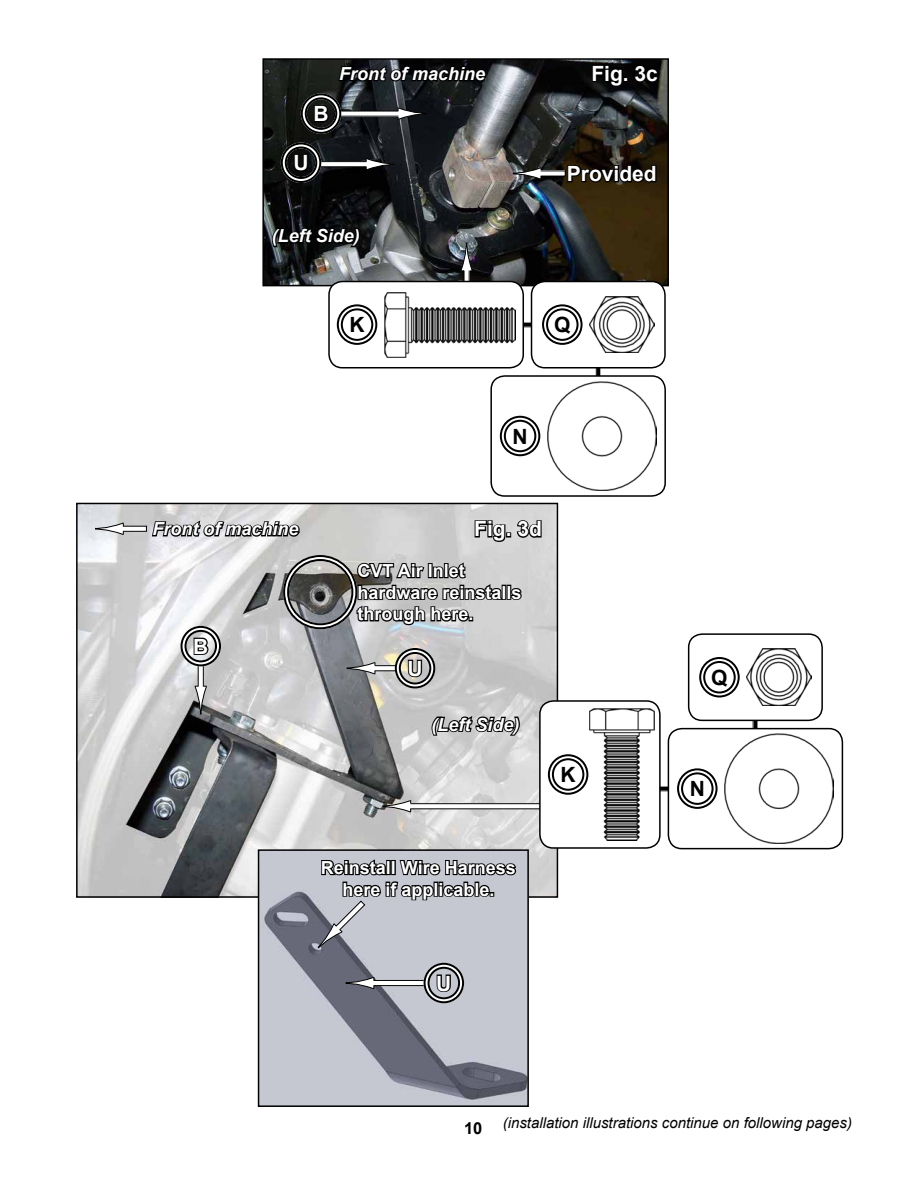
<style>
.page{position:relative;width:918px;height:1188px;background:#fff}
.page>*{position:absolute;margin:0;border:0;box-sizing:border-box;transform-origin:0 0}
.t1{font:700 21px "Arial";color:#fff}
.t2{font:700 21px "Arial";color:#000}
.t3{font:700 18px/21.6px "Arial";color:#fff}
.t4{font:italic 700 18px "Arial";color:#fff}
.t5{font:700 16.5px "Arial";color:#000}
.t6{font:italic 15px "Arial";color:#000}
</style>
<div class="page">
<img style="left:265px;top:61px;width:401px;height:222px">
<div style="left:262px;top:58px;width:407px;height:228px;border:2px solid #000"></div>
<svg style="left:591px;top:63px;width:69px;height:25px;background:#040404"></svg>
<svg style="left:270px;top:225px;width:92px;height:23px;background:#0c0e0e"></svg>
<svg style="left:566px;top:163px;width:92px;height:22px;background:#130d05"></svg>
<div style="left:319px;top:162px;width:48px;height:5px;background:#fff"></div>
<div style="left:319px;top:161px;width:48px;height:6px;border:1px solid #000"></div>
<svg style="left:365px;top:158px;width:30px;height:13px"></svg>
<div style="left:541px;top:171px;width:24px;height:5px;background:#fff"></div>
<svg style="left:513px;top:167px;width:29px;height:13px"></svg>
<div style="left:464px;top:271px;width:5px;height:48px;background:#fff"></div>
<svg style="left:460px;top:243px;width:13px;height:29px"></svg>
<svg style="left:293px;top:153px;width:17px;height:20px"></svg>
<div style="left:281px;top:142px;width:40px;height:41px;border:6px solid #fff;border-radius:50%"></div>
<div style="left:281px;top:142px;width:40px;height:41px;border:2px solid #000101;border-radius:50%"></div>
<div style="left:285px;top:147px;width:32px;height:32px;border:2px solid #000101;border-radius:50%"></div>
<div style="left:338px;top:111px;width:60px;height:5px;background:#fff"></div>
<svg style="left:397px;top:107px;width:30px;height:13px"></svg>
<svg style="left:313px;top:104px;width:17px;height:20px"></svg>
<div style="left:301px;top:93px;width:40px;height:41px;border:6px solid #fff;border-radius:50%"></div>
<div style="left:301px;top:93px;width:40px;height:41px;border:2px solid #000101;border-radius:50%"></div>
<div style="left:305px;top:97px;width:32px;height:33px;border:2px solid #000101;border-radius:50%"></div>
<svg style="left:337px;top:63px;width:151px;height:21px;background:#0d0f10"></svg>
<div style="left:479px;top:322px;width:135px;height:5px;background:#000"></div>
<div style="left:329px;top:282px;width:194px;height:86px;background:#fff;border-radius:14px"></div>
<div style="left:328px;top:281px;width:196px;height:88px;border:2px solid #000;border-radius:14px"></div>
<img style="left:384px;top:292px;width:131px;height:65px">
<svg style="left:367px;top:315px;width:3px;height:20px"></svg>
<div style="left:337px;top:304px;width:40px;height:41px;border:6px solid #fff;border-radius:50%"></div>
<div style="left:337px;top:304px;width:40px;height:41px;border:2px solid #000101;border-radius:50%"></div>
<div style="left:341px;top:308px;width:32px;height:33px;border:2px solid #000101;border-radius:50%"></div>
<div style="left:596px;top:339px;width:5px;height:135px;background:#000"></div>
<div style="left:595px;top:339px;width:6px;height:135px;border:1px solid #fff"></div>
<div style="left:491px;top:376px;width:174px;height:120px;background:#fff;border-radius:14px"></div>
<div style="left:490px;top:375px;width:176px;height:122px;border:2px solid #000;border-radius:14px"></div>
<img style="left:547px;top:381px;width:110px;height:110px">
<div style="left:500px;top:416px;width:40px;height:40px;border:6px solid #fff;border-radius:50%"></div>
<div style="left:500px;top:416px;width:40px;height:40px;border:2px solid #000101;border-radius:50%"></div>
<div style="left:504px;top:420px;width:32px;height:32px;border:2px solid #000101;border-radius:50%"></div>
<div style="left:532px;top:282px;width:133px;height:86px;background:#fff;border-radius:14px"></div>
<div style="left:531px;top:281px;width:135px;height:88px;border:2px solid #000;border-radius:14px"></div>
<img style="left:589px;top:296px;width:65px;height:57px">
<div style="left:542px;top:304px;width:41px;height:41px;border:6px solid #fff;border-radius:50%"></div>
<div style="left:542px;top:304px;width:41px;height:41px;border:2px solid #000101;border-radius:50%"></div>
<div style="left:546px;top:308px;width:33px;height:33px;border:2px solid #000101;border-radius:50%"></div>
<img style="left:79px;top:506px;width:476px;height:389px">
<div style="left:76px;top:503px;width:482px;height:395px;border:2px solid #000101"></div>
<svg style="left:473px;top:519px;width:70px;height:25px;background:#7b7b7b"></svg>
<svg style="left:150px;top:518px;width:151px;height:21px;background:#767677"></svg>
<div style="left:123px;top:526px;width:23px;height:5px;background:#fff"></div>
<div style="left:123px;top:526px;width:24px;height:6px;border:1px solid #000"></div>
<svg style="left:95px;top:522px;width:29px;height:13px"></svg>
<div style="left:283px;top:555px;width:74px;height:74px;border:6px solid #fff;border-radius:50%"></div>
<div style="left:283px;top:555px;width:74px;height:74px;border:2px solid #000101;border-radius:50%"></div>
<div style="left:287px;top:559px;width:66px;height:66px;border:2px solid #000101;border-radius:50%"></div>
<svg style="left:355px;top:561px;width:168px;height:66px;background:#7f7f7f"></svg>
<div style="left:375px;top:666px;width:23px;height:5px;background:#fff"></div>
<div style="left:374px;top:665px;width:24px;height:6px;border:1px solid #000"></div>
<svg style="left:346px;top:662px;width:30px;height:13px"></svg>
<svg style="left:407px;top:659px;width:17px;height:20px"></svg>
<div style="left:395px;top:648px;width:40px;height:40px;border:6px solid #fff;border-radius:50%"></div>
<div style="left:395px;top:648px;width:40px;height:40px;border:2px solid #000101;border-radius:50%"></div>
<div style="left:399px;top:652px;width:32px;height:32px;border:2px solid #000101;border-radius:50%"></div>
<svg style="left:430px;top:714px;width:91px;height:23px;background:#6d6d6d"></svg>
<div style="left:198px;top:663px;width:5px;height:24px;background:#fff"></div>
<div style="left:198px;top:663px;width:6px;height:24px;border:1px solid #000"></div>
<svg style="left:194px;top:685px;width:13px;height:30px"></svg>
<svg style="left:192px;top:636px;width:18px;height:20px"></svg>
<div style="left:181px;top:626px;width:40px;height:40px;border:6px solid #fff;border-radius:50%"></div>
<div style="left:181px;top:626px;width:40px;height:40px;border:2px solid #000101;border-radius:50%"></div>
<div style="left:185px;top:630px;width:32px;height:32px;border:2px solid #000101;border-radius:50%"></div>
<div style="left:410px;top:804px;width:239px;height:5px;background:#fff"></div>
<div style="left:410px;top:803px;width:240px;height:6px;border:1px solid #000"></div>
<svg style="left:382px;top:800px;width:29px;height:13px"></svg>
<div style="left:638px;top:786px;width:52px;height:5px;background:#000"></div>
<div style="left:753px;top:715px;width:5px;height:53px;background:#000"></div>
<div style="left:668px;top:729px;width:174px;height:120px;background:#fff;border-radius:14px"></div>
<div style="left:668px;top:728px;width:175px;height:121px;border:2px solid #000;border-radius:14px"></div>
<img style="left:724px;top:734px;width:110px;height:109px">
<svg style="left:707px;top:779px;width:9px;height:20px"></svg>
<div style="left:677px;top:768px;width:41px;height:41px;border:6px solid #fff;border-radius:50%"></div>
<div style="left:677px;top:768px;width:41px;height:41px;border:2px solid #000101;border-radius:50%"></div>
<div style="left:681px;top:772px;width:33px;height:33px;border:2px solid #000101;border-radius:50%"></div>
<div style="left:689px;top:634px;width:133px;height:86px;background:#fff;border-radius:14px"></div>
<div style="left:688px;top:633px;width:135px;height:88px;border:2px solid #000;border-radius:14px"></div>
<img style="left:746px;top:649px;width:66px;height:57px">
<svg style="left:710px;top:667px;width:21px;height:22px"></svg>
<div style="left:699px;top:657px;width:41px;height:41px;border:6px solid #fff;border-radius:50%"></div>
<div style="left:699px;top:657px;width:41px;height:41px;border:2px solid #000101;border-radius:50%"></div>
<div style="left:703px;top:661px;width:33px;height:33px;border:2px solid #000101;border-radius:50%"></div>
<div style="left:540px;top:701px;width:120px;height:147px;background:#fff;border-radius:14px"></div>
<div style="left:539px;top:700px;width:122px;height:149px;border:2px solid #000;border-radius:14px"></div>
<img style="left:589px;top:709px;width:66px;height:131px">
<div style="left:548px;top:754px;width:40px;height:41px;border:6px solid #fff;border-radius:50%"></div>
<div style="left:548px;top:754px;width:40px;height:41px;border:2px solid #000101;border-radius:50%"></div>
<div style="left:552px;top:758px;width:32px;height:33px;border:2px solid #000101;border-radius:50%"></div>
<img style="left:261px;top:852px;width:265px;height:252px">
<div style="left:258px;top:849px;width:271px;height:258px;border:2px solid #000"></div>
<svg style="left:317px;top:855px;width:201px;height:95px;background:#9b9da4"></svg>
<div style="left:374px;top:980px;width:52px;height:6px;background:#fff"></div>
<div style="left:373px;top:980px;width:53px;height:6px;border:1px solid #000"></div>
<svg style="left:345px;top:976px;width:30px;height:14px"></svg>
<svg style="left:436px;top:973px;width:16px;height:21px"></svg>
<div style="left:424px;top:963px;width:40px;height:40px;border:6px solid #fff;border-radius:50%"></div>
<div style="left:424px;top:963px;width:40px;height:40px;border:2px solid #000101;border-radius:50%"></div>
<div style="left:428px;top:967px;width:32px;height:32px;border:2px solid #000101;border-radius:50%"></div>
<p class="t1" style="left:313px;top:100px;width:17px">B</p>
<p class="t4" style="left:339px;top:62px;width:148px">Front of machine</p>
<p class="t1" style="left:293px;top:149px;width:17px">U</p>
<p class="t4" style="left:272px;top:224px;width:90px">(Left Side)</p>
<p class="t2" style="left:349px;top:311px;width:17px">K</p>
<p class="t1" style="left:591px;top:59px;width:68px">Fig. 3c</p>
<p class="t1" style="left:567px;top:160px;width:91px">Provided</p>
<p class="t2" style="left:554px;top:311px;width:18px">Q</p>
<p class="t2" style="left:513px;top:422px;width:17px">N</p>
<p class="t4" style="left:153px;top:517px;width:148px">Front of machine</p>
<p class="t1" style="left:474px;top:515px;width:69px">Fig. 3d</p>
<p class="t3" style="left:357px;top:561px;width:166px">CVT Air Inlet hardware reinstalls through here.</p>
<p class="t1" style="left:407px;top:655px;width:17px">U</p>
<p class="t1" style="left:193px;top:632px;width:17px">B</p>
<p class="t4" style="left:432px;top:712px;width:90px">(Left Side)</p>
<p class="t2" style="left:561px;top:761px;width:17px">K</p>
<p class="t3" style="left:321px;top:857px;width:196px;text-align:center">Reinstall Wire Harness here if applicable.</p>
<p class="t1" style="left:436px;top:969px;width:17px">U</p>
<p class="t2" style="left:711px;top:664px;width:18px">Q</p>
<p class="t2" style="left:690px;top:775px;width:17px">N</p>
<p class="t5" style="left:464px;top:1117px;width:20px">10</p>
<p class="t6" style="left:503px;top:1113px;width:351px">(installation illustrations continue on following pages)</p>
</div>
